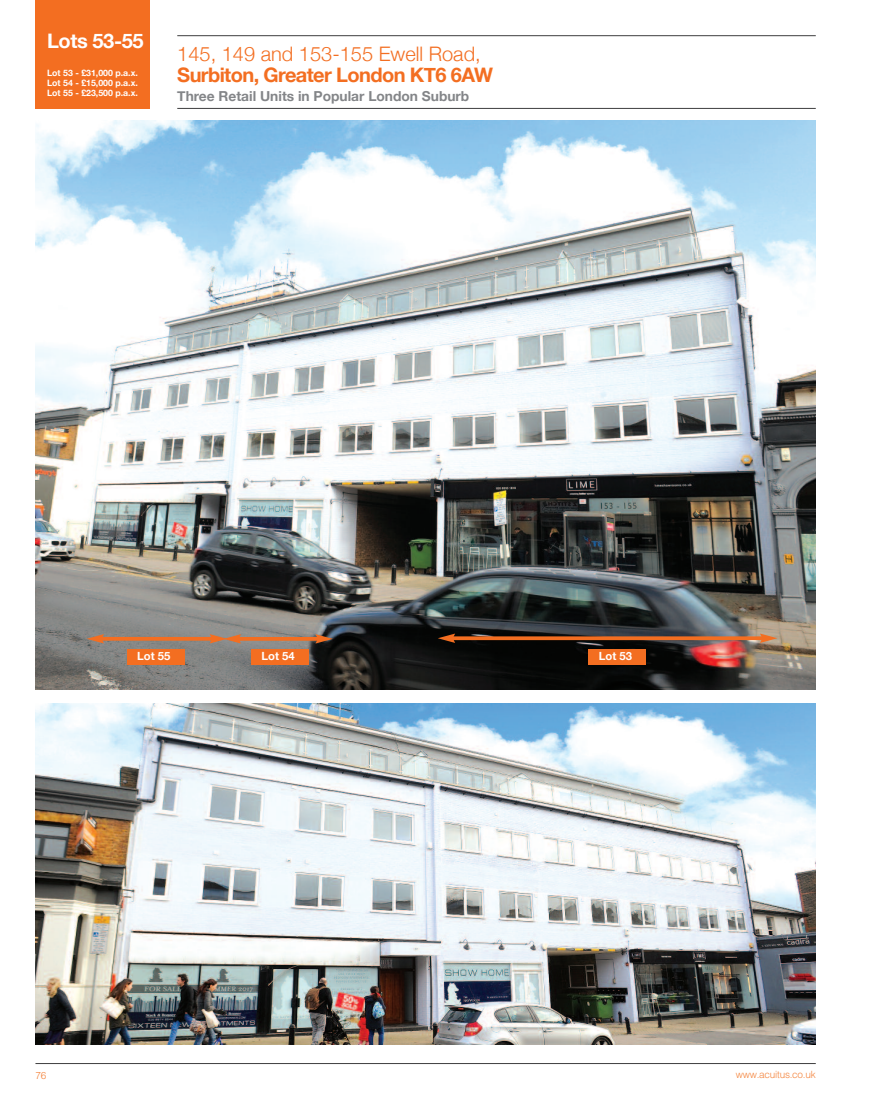
<style>
.page{position:relative;width:869px;height:1099px;background:#fff}
.page>*{position:absolute;margin:0;border:0;box-sizing:border-box;transform-origin:0 0}
.t1{font:700 20px "Helvetica Neue";letter-spacing:-.03em;color:#f36e21}
.t2{font:300 20px "Helvetica Neue";color:#f36e21}
.t3{font:700 20px "Helvetica Neue";letter-spacing:-.02em;color:#fff}
.t4{font:700 13.75px "Helvetica Neue";color:#838588}
.t5{font:700 11.25px "Helvetica Neue";color:#fff}
.t6{font:300 10px "Helvetica";letter-spacing:-.025em;color:#f4833b}
.t7{font:700 8.75px/10px "Helvetica Neue";color:#fff;text-align:justify}
</style>
<div class="page">
<div style="left:35px;top:0;width:114px;height:108px;background:#f36e21"></div>
<img style="left:35px;top:120px;width:780px;height:570px">
<img style="left:35px;top:704px;width:780px;height:340px">
<hr style="left:177px;top:35px;width:638px;height:1px;background:#3e3e3f">
<hr style="left:177px;top:108px;width:638px;height:1px;background:#3e3e3f">
<hr style="left:35px;top:1063px;width:780px;height:1px;background:#3e3e3f">
<hr style="left:101px;top:637px;width:112px;height:3px;background:#f36e21">
<svg style="left:87px;top:634px;width:17px;height:9px"></svg>
<hr style="left:237px;top:637px;width:81px;height:3px;background:#f36e21">
<svg style="left:209px;top:634px;width:32px;height:9px"></svg>
<svg style="left:315px;top:634px;width:17px;height:9px"></svg>
<svg style="left:455px;top:636px;width:304px;height:4px"></svg>
<svg style="left:437px;top:633px;width:18px;height:10px"></svg>
<svg style="left:759px;top:633px;width:18px;height:10px"></svg>
<div style="left:588px;top:648px;width:57px;height:16px;background:#f36e21"></div>
<div style="left:251px;top:648px;width:57px;height:16px;background:#f36e21"></div>
<div style="left:127px;top:648px;width:57px;height:16px;background:#f36e21"></div>
<h1 class="t3" style="left:47px;top:29px;width:98px">Lots 53-55</h1>
<p class="t7" style="left:47px;top:67px;width:92px">Lot 53 - £31,000 p.a.x.<br>Lot 54 - £15,000 p.a.x.<br>Lot 55 - £23,500 p.a.x.</p>
<h1 class="t2" style="left:177px;top:41px;width:305px">145, 149 and 153-155 Ewell Road,</h1>
<h1 class="t1" style="left:177px;top:63px;width:317px">Surbiton, Greater London KT6 6AW</h1>
<h2 class="t4" style="left:177px;top:88px;width:293px">Three Retail Units in Popular London Suburb</h2>
<p class="t5" style="left:137px;top:649px;width:35px">Lot 55</p>
<p class="t5" style="left:261px;top:649px;width:35px">Lot 54</p>
<p class="t5" style="left:598px;top:649px;width:35px">Lot 53</p>
<p class="t6" style="left:35px;top:1066px;width:12px">76</p>
<p class="t6" style="left:735px;top:1065px;width:81px">www.acuitus.co.uk</p>
</div>
